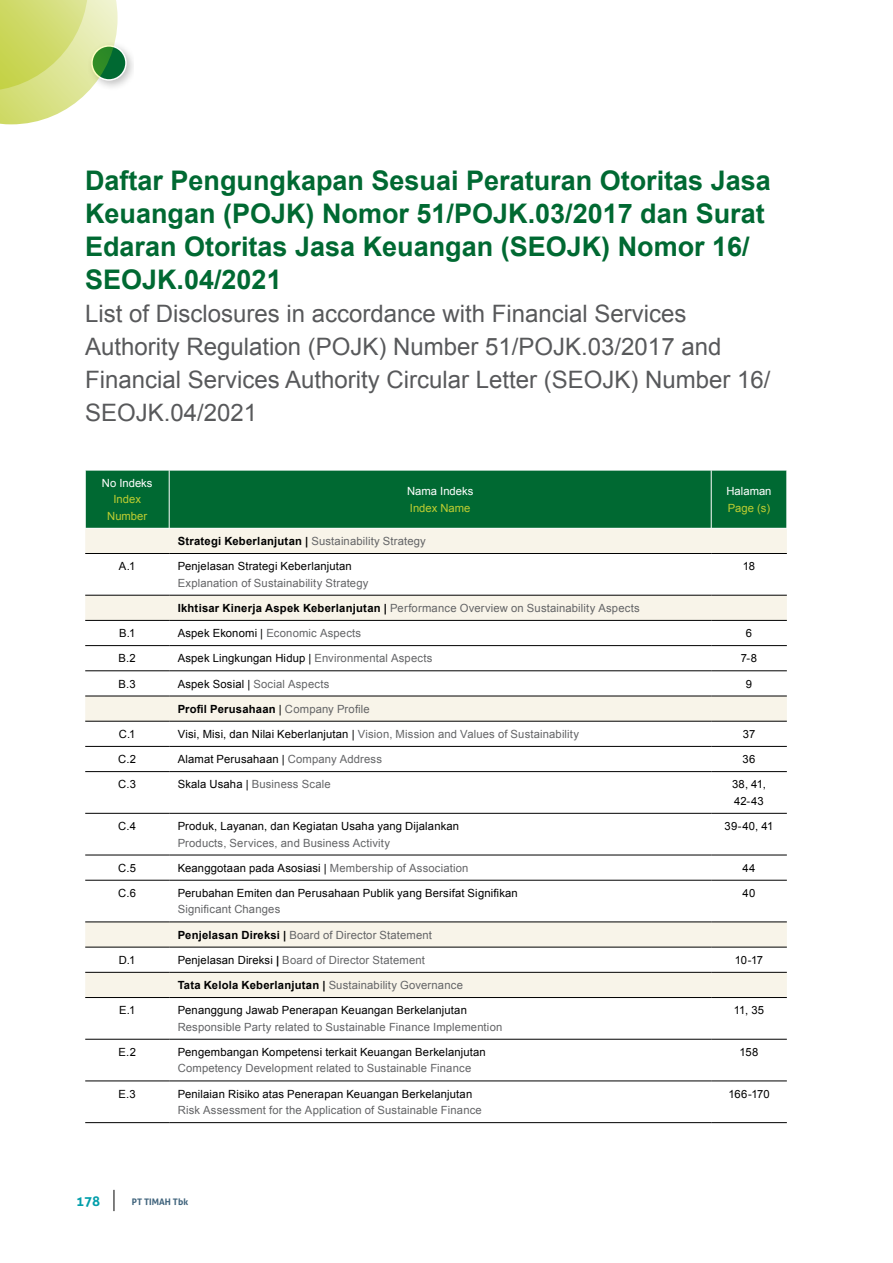
<style>
.page{position:relative;width:893px;height:1263px;background:#fff}
.page>*{position:absolute;margin:0;border:0;box-sizing:border-box;transform-origin:0 0}
.t1{font:700 27px/33px "Arial";color:#006932}
.t2{font:24px/33px "Arial";color:#58595b}
.t3{font:700 13.5px "Aller";color:#009eaa}
.t4{font:11.25px "Arial";letter-spacing:.015em;color:#636466}
.t5{font:11.25px/16.5px "Arial";letter-spacing:.01em;color:#000}
.t6{font:700 11.25px "Arial";letter-spacing:.02em;color:#000}
.t7{font:11.25px/16.5px "Arial";color:#becd31;text-align:center}
.t8{font:11.25px "Arial";color:#fff}
.t9{font:700 9px "Aller";color:#3e627b}
.s1{font-weight:400;color:#636466}
.s2{font-weight:700;color:#000}
.s3{color:#000}
.s4{color:#636466}
.s5{font-weight:400}
</style>
<div class="page">
<div style="left:86px;top:40px;width:48px;height:52px;background:#000;opacity:.25"></div>
<svg style="left:92px;top:46px;width:34px;height:34px"></svg>
<div style="left:91px;top:45px;width:36px;height:36px;border:2px solid #fff;border-radius:50%"></div>
<svg style="left:0;top:0;width:118px;height:124px;background:#d3df8f"></svg>
<svg style="left:114px;top:1190px;width:1px;height:21px"></svg>
<div style="left:86px;top:471px;width:701px;height:57px;background:#006932"></div>
<svg style="left:85px;top:529px;width:702px;height:468px"></svg>
<hr style="left:169px;top:470px;width:1px;height:58px;background:#fff">
<hr style="left:711px;top:470px;width:1px;height:58px;background:#fff">
<hr style="left:85px;top:645px;width:84px;height:1px;background:#000">
<hr style="left:169px;top:645px;width:542px;height:1px;background:#000">
<hr style="left:711px;top:645px;width:76px;height:1px;background:#000">
<hr style="left:85px;top:670px;width:84px;height:1px;background:#000">
<hr style="left:169px;top:670px;width:542px;height:1px;background:#000">
<hr style="left:711px;top:670px;width:76px;height:1px;background:#000">
<hr style="left:85px;top:746px;width:84px;height:1px;background:#000">
<hr style="left:169px;top:746px;width:542px;height:1px;background:#000">
<hr style="left:711px;top:746px;width:76px;height:1px;background:#000">
<hr style="left:85px;top:771px;width:84px;height:1px;background:#000">
<hr style="left:169px;top:771px;width:542px;height:1px;background:#000">
<hr style="left:711px;top:771px;width:76px;height:1px;background:#000">
<hr style="left:85px;top:813px;width:84px;height:1px;background:#000">
<hr style="left:169px;top:813px;width:542px;height:1px;background:#000">
<hr style="left:711px;top:813px;width:76px;height:1px;background:#000">
<hr style="left:85px;top:855px;width:84px;height:1px;background:#000">
<hr style="left:169px;top:855px;width:542px;height:1px;background:#000">
<hr style="left:711px;top:855px;width:76px;height:1px;background:#000">
<hr style="left:85px;top:880px;width:84px;height:1px;background:#000">
<hr style="left:169px;top:880px;width:542px;height:1px;background:#000">
<hr style="left:711px;top:880px;width:76px;height:1px;background:#000">
<hr style="left:85px;top:1039px;width:84px;height:1px;background:#000">
<hr style="left:169px;top:1039px;width:542px;height:1px;background:#000">
<hr style="left:711px;top:1039px;width:76px;height:1px;background:#000">
<hr style="left:85px;top:1081px;width:84px;height:1px;background:#000">
<hr style="left:169px;top:1081px;width:542px;height:1px;background:#000">
<hr style="left:711px;top:1081px;width:76px;height:1px;background:#000">
<hr style="left:85px;top:1122px;width:84px;height:1px;background:#000">
<hr style="left:169px;top:1122px;width:542px;height:1px;background:#000">
<hr style="left:711px;top:1122px;width:76px;height:1px;background:#000">
<hr style="left:85px;top:553px;width:84px;height:1px;background:#000">
<hr style="left:169px;top:553px;width:542px;height:1px;background:#000">
<hr style="left:711px;top:553px;width:76px;height:1px;background:#000">
<hr style="left:85px;top:595px;width:84px;height:1px;background:#000">
<hr style="left:169px;top:595px;width:542px;height:1px;background:#000">
<hr style="left:711px;top:595px;width:76px;height:1px;background:#000">
<hr style="left:85px;top:620px;width:84px;height:1px;background:#000">
<hr style="left:169px;top:620px;width:542px;height:1px;background:#000">
<hr style="left:711px;top:620px;width:76px;height:1px;background:#000">
<hr style="left:85px;top:696px;width:84px;height:1px;background:#000">
<hr style="left:169px;top:696px;width:542px;height:1px;background:#000">
<hr style="left:711px;top:696px;width:76px;height:1px;background:#000">
<hr style="left:85px;top:721px;width:84px;height:1px;background:#000">
<hr style="left:169px;top:721px;width:542px;height:1px;background:#000">
<hr style="left:711px;top:721px;width:76px;height:1px;background:#000">
<hr style="left:85px;top:922px;width:84px;height:1px;background:#000">
<hr style="left:169px;top:922px;width:542px;height:1px;background:#000">
<hr style="left:711px;top:922px;width:76px;height:1px;background:#000">
<hr style="left:85px;top:947px;width:84px;height:1px;background:#000">
<hr style="left:169px;top:947px;width:542px;height:1px;background:#000">
<hr style="left:711px;top:947px;width:76px;height:1px;background:#000">
<hr style="left:85px;top:972px;width:84px;height:1px;background:#000">
<hr style="left:169px;top:972px;width:542px;height:1px;background:#000">
<hr style="left:711px;top:972px;width:76px;height:1px;background:#000">
<hr style="left:85px;top:997px;width:84px;height:1px;background:#000">
<hr style="left:169px;top:997px;width:542px;height:1px;background:#000">
<hr style="left:711px;top:997px;width:76px;height:1px;background:#000">
<h1 class="t1" style="left:85px;top:165px;width:687px">Daftar Pengungkapan Sesuai Peraturan Otoritas Jasa Keuangan (POJK) Nomor 51/POJK.03/2017 dan Surat Edaran Otoritas Jasa Keuangan (SEOJK) Nomor 16/ SEOJK.04/2021</h1>
<h2 class="t2" style="left:85px;top:297px;width:687px">List of Disclosures in accordance with Financial Services Authority Regulation (POJK) Number 51/POJK.03/2017 and Financial Services Authority Circular Letter (SEOJK) Number 16/ SEOJK.04/2021</h2>
<p class="t8" style="left:102px;top:475px;width:52px">No Indeks</p>
<p class="t7" style="left:107px;top:491px;width:42px">Index<br>Number</p>
<p class="t8" style="left:407px;top:484px;width:68px">Nama Indeks</p>
<p class="t7" style="left:410px;top:499px;width:62px">Index Name</p>
<p class="t6" style="left:178px;top:534px;width:250px">Strategi Keberlanjutan | <span class="s1">Sustainability Strategy</span></p>
<p class="t5" style="left:119px;top:558px;width:18px">A.1</p>
<p class="t5" style="left:178px;top:558px;width:176px">Penjelasan Strategi Keberlanjutan</p>
<p class="t4" style="left:178px;top:575px;width:192px">Explanation of Sustainability Strategy</p>
<p class="t4" style="left:178px;top:601px;width:463px"><span class="s2">Ikhtisar Kinerja Aspek Keberlanjutan |</span> Performance Overview on Sustainability Aspects</p>
<p class="t8" style="left:726px;top:484px;width:47px">Halaman</p>
<p class="t7" style="left:728px;top:499px;width:44px">Page (s)</p>
<p class="t5" style="left:743px;top:558px;width:14px">18</p>
<p class="t5" style="left:119px;top:625px;width:18px">B.1</p>
<p class="t4" style="left:178px;top:626px;width:185px"><span class="s3">Aspek Ekonomi |</span> Economic Aspects</p>
<p class="t5" style="left:746px;top:625px;width:8px">6</p>
<p class="t5" style="left:118px;top:650px;width:19px">B.2</p>
<p class="t5" style="left:178px;top:650px;width:256px">Aspek Lingkungan Hidup | <span class="s4">Environmental Aspects</span></p>
<p class="t5" style="left:741px;top:650px;width:18px">7-8</p>
<p class="t5" style="left:119px;top:675px;width:19px">B.3</p>
<p class="t4" style="left:178px;top:676px;width:153px"><span class="s3">Aspek Sosial |</span> Social Aspects</p>
<p class="t5" style="left:746px;top:675px;width:8px">9</p>
<p class="t6" style="left:178px;top:701px;width:194px">Profil Perusahaan <span class="s5">|</span> <span class="s1">Company Profile</span></p>
<p class="t5" style="left:119px;top:726px;width:18px">C.1</p>
<p class="t4" style="left:178px;top:727px;width:403px"><span class="s3">Visi, Misi, dan Nilai Keberlanjutan |</span> Vision, Mission and Values of Sustainability</p>
<p class="t5" style="left:743px;top:726px;width:14px">37</p>
<p class="t5" style="left:118px;top:751px;width:19px">C.2</p>
<p class="t5" style="left:178px;top:751px;width:206px">Alamat Perusahaan | <span class="s4">Company Address</span></p>
<p class="t5" style="left:743px;top:751px;width:14px">36</p>
<p class="t5" style="left:118px;top:776px;width:19px">C.3</p>
<p class="t4" style="left:178px;top:777px;width:154px"><span class="s3">Skala Usaha |</span> Business Scale</p>
<p class="t5" style="left:732px;top:776px;width:35px">38, 41,<br>42-43</p>
<p class="t5" style="left:118px;top:818px;width:19px">C.4</p>
<p class="t5" style="left:178px;top:818px;width:283px">Produk, Layanan, dan Kegiatan Usaha yang Dijalankan</p>
<p class="t4" style="left:178px;top:835px;width:214px">Products, Services, and Business Activity</p>
<p class="t5" style="left:725px;top:818px;width:50px">39-40, 41</p>
<p class="t5" style="left:118px;top:860px;width:19px">C.5</p>
<p class="t5" style="left:178px;top:860px;width:292px">Keanggotaan pada Asosiasi | <span class="s4">Membership of Association</span></p>
<p class="t5" style="left:742px;top:860px;width:14px">44</p>
<p class="t5" style="left:118px;top:885px;width:19px">C.6</p>
<p class="t5" style="left:178px;top:885px;width:342px">Perubahan Emiten dan Perusahaan Publik yang Bersifat Signifikan</p>
<p class="t4" style="left:178px;top:902px;width:104px">Significant Changes</p>
<p class="t5" style="left:743px;top:885px;width:14px">40</p>
<p class="t4" style="left:178px;top:927px;width:256px"><span class="s2">Penjelasan Direksi |</span> Board of Director Statement</p>
<p class="t5" style="left:119px;top:952px;width:18px">D.1</p>
<p class="t4" style="left:178px;top:952px;width:249px"><span class="s3">Penjelasan Direksi</span> <span class="s2">|</span> Board of Director Statement</p>
<p class="t5" style="left:735px;top:952px;width:30px">10-17</p>
<p class="t6" style="left:178px;top:978px;width:287px">Tata Kelola Keberlanjutan | <span class="s1">Sustainability Governance</span></p>
<p class="t5" style="left:119px;top:1002px;width:18px">E.1</p>
<p class="t5" style="left:178px;top:1002px;width:291px">Penanggung Jawab Penerapan Keuangan Berkelanjutan</p>
<p class="t4" style="left:178px;top:1019px;width:326px">Responsible Party related to Sustainable Finance Implemention</p>
<p class="t5" style="left:734px;top:1002px;width:32px">11, 35</p>
<p class="t5" style="left:118px;top:1044px;width:19px">E.2</p>
<p class="t5" style="left:178px;top:1044px;width:310px">Pengembangan Kompetensi terkait Keuangan Berkelanjutan</p>
<p class="t4" style="left:178px;top:1061px;width:295px">Competency Development related to Sustainable Finance</p>
<p class="t5" style="left:119px;top:1085px;width:19px">E.3</p>
<p class="t5" style="left:178px;top:1085px;width:296px">Penilaian Risiko atas Penerapan Keuangan Berkelanjutan</p>
<p class="t4" style="left:178px;top:1103px;width:306px">Risk Assessment for the Application of Sustainable Finance</p>
<p class="t3" style="left:76px;top:1193px;width:26px">178</p>
<p class="t9" style="left:132px;top:1196px;width:58px">PT TIMAH Tbk</p>
<p class="t5" style="left:740px;top:1044px;width:20px">158</p>
<p class="t5" style="left:728px;top:1085px;width:43px">166-170</p>
</div>
